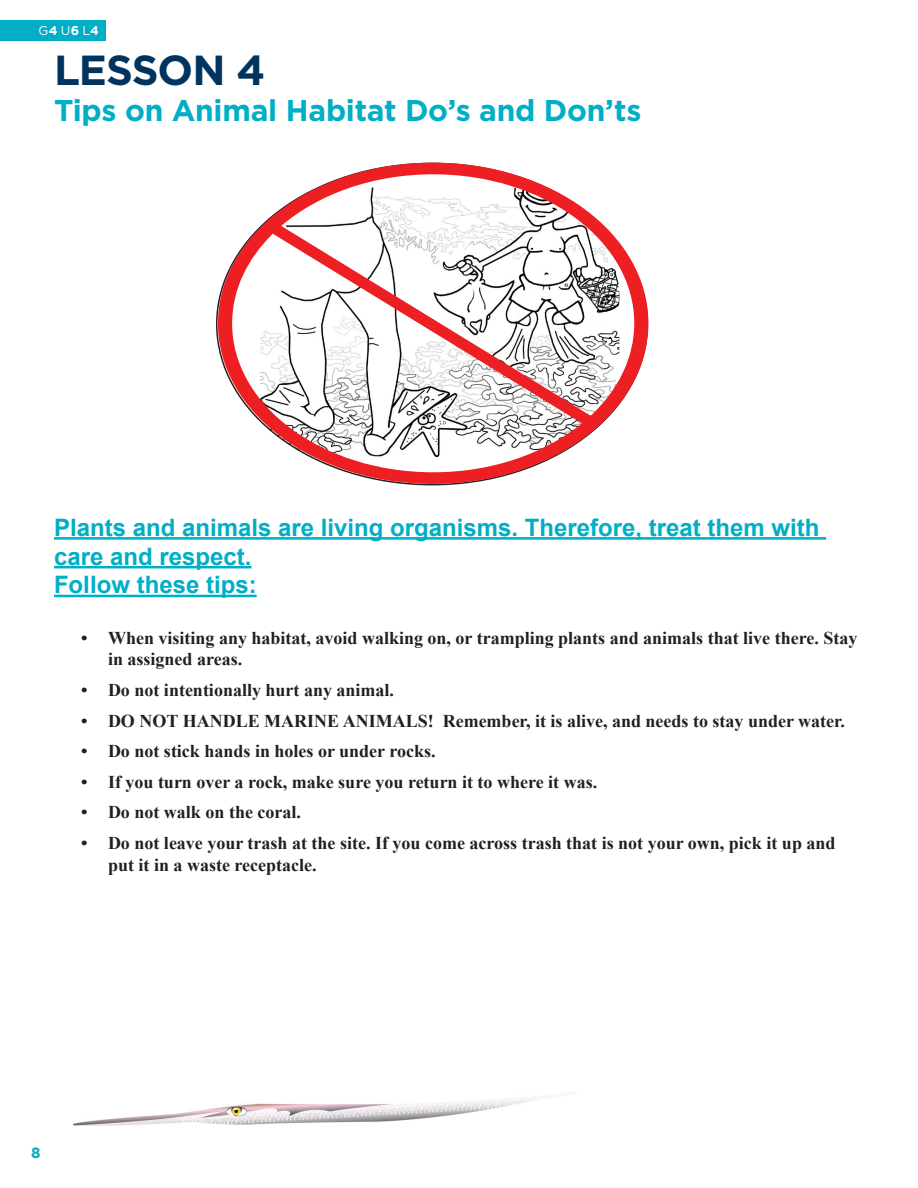
<style>
.page{position:relative;width:918px;height:1188px;background:#fff}
.page>*{position:absolute;margin:0;border:0;box-sizing:border-box;transform-origin:0 0}
.t1{font:700 42px "Gotham";letter-spacing:-.025em;color:#00345e}
.t2{font:700 30px "Gotham";letter-spacing:-.01em;color:#00aec5}
.t3{font:700 24px/28.8px "Arial";color:#00aec5}
.t4{font:700 18px/21.6px "Times New Roman";color:#231f20}
.t5{font:700 15px "Gotham";color:#00aec5}
.t6{font:12.75px "Gotham";color:#fff}
.s1{font-weight:700}
</style>
<div class="page">
<img style="left:73px;top:1093px;width:501px;height:33px">
<hr style="left:54px;top:537px;width:772px;height:3px;background:#00aec5">
<hr style="left:54px;top:566px;width:197px;height:2px;background:#00aec5">
<hr style="left:54px;top:595px;width:203px;height:2px;background:#00aec5">
<svg style="left:218px;top:163px;width:430px;height:321px"></svg>
<div style="left:0;top:20px;width:106px;height:20px;background:#00aec5"></div>
<p class="t6" style="left:39px;top:23px;width:62px">G<span class="s1">4</span> U<span class="s1">6</span> L<span class="s1">4</span></p>
<h1 class="t1" style="left:54px;top:46px;width:213px">LESSON 4</h1>
<h2 class="t2" style="left:54px;top:93px;width:589px">Tips on Animal Habitat Do’s and Don’ts</h2>
<h3 class="t3" style="left:54px;top:514px;width:767px">Plants and animals are living organisms. Therefore, treat them with care and respect.<br>Follow these tips:</h3>
<p class="t4" style="left:108px;top:627px;width:751px;text-indent:-27px">• When visiting any habitat, avoid walking on, or trampling plants and animals that live there. Stay in assigned areas.</p>
<p class="t4" style="left:81px;top:679px;width:315px">• Do not intentionally hurt any animal.</p>
<p class="t4" style="left:81px;top:709px;width:766px">• DO NOT HANDLE MARINE ANIMALS! Remember, it is alive, and needs to stay under water.</p>
<p class="t4" style="left:81px;top:740px;width:356px">• Do not stick hands in holes or under rocks.</p>
<p class="t4" style="left:81px;top:771px;width:518px">• If you turn over a rock, make sure you return it to where it was.</p>
<p class="t4" style="left:81px;top:801px;width:221px">• Do not walk on the coral.</p>
<p class="t4" style="left:108px;top:832px;width:729px;text-indent:-27px">• Do not leave your trash at the site. If you come across trash that is not your own, pick it up and put it in a waste receptacle.</p>
<p class="t5" style="left:31px;top:1144px;width:11px">8</p>
</div>
